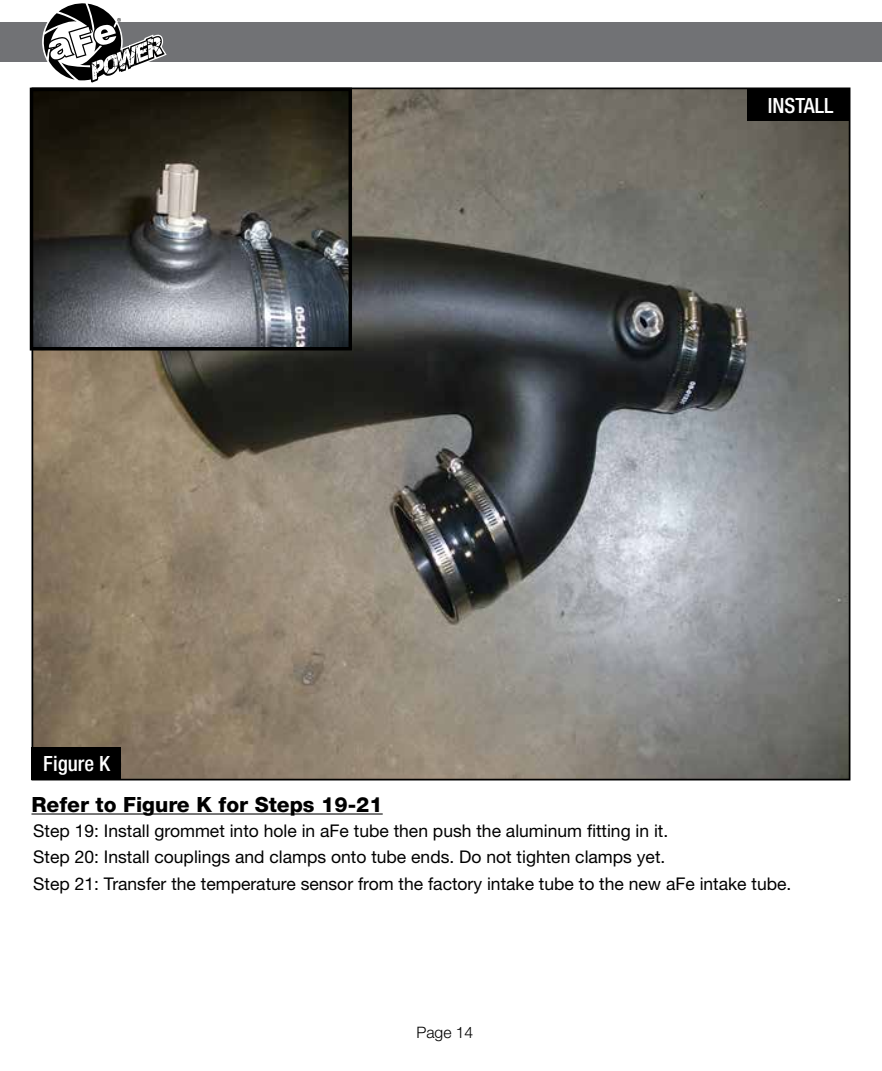
<style>
.page{position:relative;width:882px;height:1071px;background:#fff}
.page>*{position:absolute;margin:0;border:0;box-sizing:border-box;transform-origin:0 0}
.t1{font:800 21px "Helvetica Neue";color:#000}
.t2{font:500 condensed 21px "Helvetica Neue";color:#fff}
.t3{font:17.5px/26.2px "Helvetica Neue";color:#000}
.t4{font:300 15.75px "Helvetica Neue";color:#000}
</style>
<div class="page">
<div style="left:0;top:23px;width:882px;height:39px;background:#717275"></div>
<svg style="left:43px;top:3px;width:124px;height:80px"></svg>
<img style="left:35px;top:91px;width:812px;height:686px">
<hr style="left:32px;top:813px;width:351px;height:2px;background:#000">
<div style="left:747px;top:88px;width:103px;height:33px;background:#000"></div>
<div style="left:32px;top:747px;width:89px;height:33px;background:#000"></div>
<img style="left:35px;top:93px;width:312px;height:253px">
<div style="left:30px;top:88px;width:322px;height:263px;border:4px solid #000"></div>
<p class="t2" style="left:43px;top:751px;width:68px">Figure K</p>
<p class="t2" style="left:768px;top:93px;width:67px">INSTALL</p>
<p class="t1" style="left:32px;top:792px;width:353px">Refer to Figure K for Steps 19-21</p>
<p class="t3" style="left:33px;top:817px;width:760px">Step 19: Install grommet into hole in aFe tube then push the aluminum fitting in it.<br>Step 20: Install couplings and clamps onto tube ends. Do not tighten clamps yet.<br>Step 21: Transfer the temperature sensor from the factory intake tube to the new aFe intake tube.</p>
<p class="t4" style="left:416px;top:1023px;width:58px">Page 14</p>
</div>
